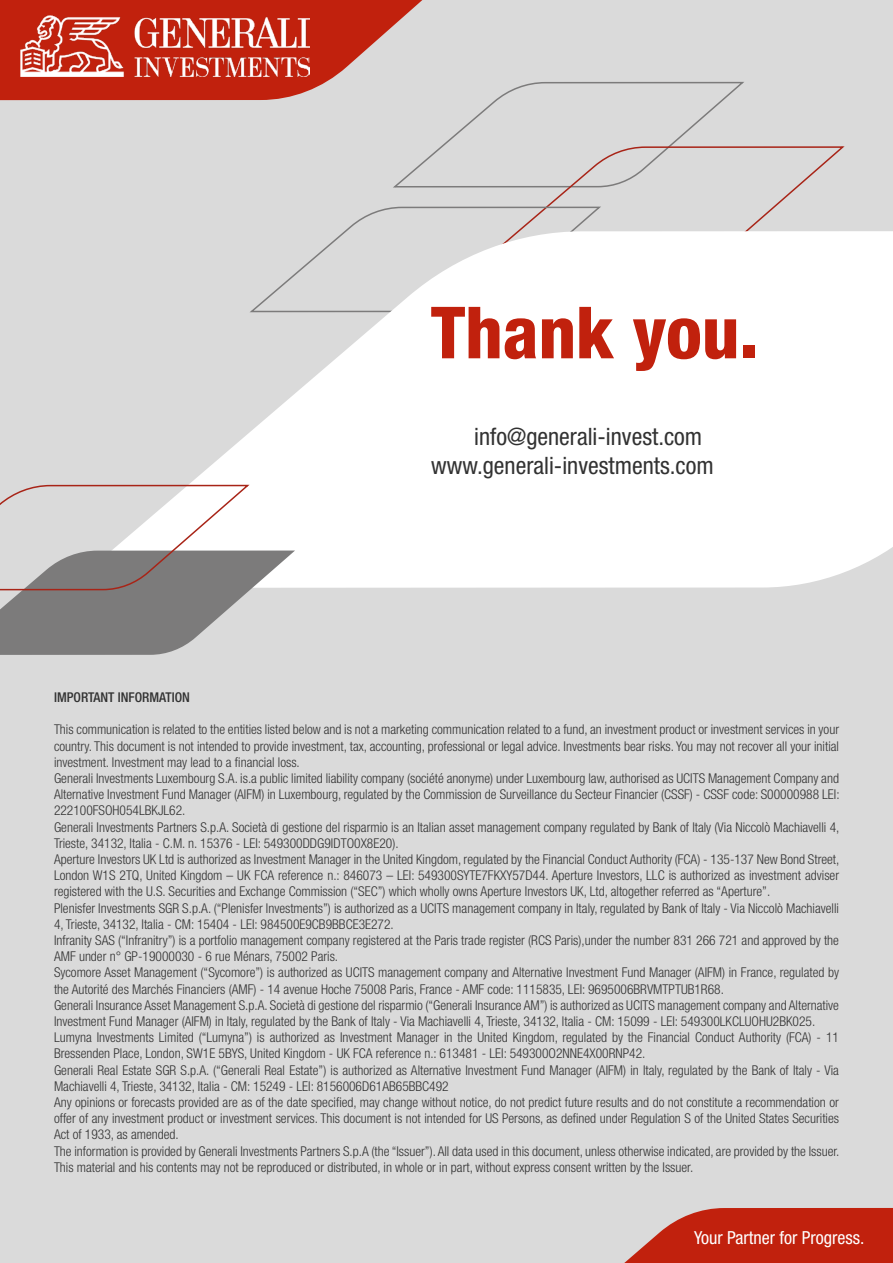
<style>
.page{position:relative;width:893px;height:1263px;background:#dadada}
.page>*{position:absolute;margin:0;border:0;box-sizing:border-box;transform-origin:0 0}
.t1{font:800 condensed 72px "Helvetica Neue LT Pro";color:#c1210d}
.t2{font:condensed 24px/28.8px "Helvetica Neue LT Std";color:#323232}
.t3{font:condensed 18px "Helvetica Neue LT Std";color:#fff}
.t4{font:300 condensed 13.5px/16.2px "Helvetica Neue LT Std";color:#323232}
.t5{font:500 condensed 13.5px "Helvetica Neue LT Std";color:#323232}
</style>
<div class="page">
<svg style="left:0;top:0;width:423px;height:100px;fill:#c1210d"></svg>
<img style="left:20px;top:16px;width:289px;height:61px">
<svg style="left:624px;top:1208px;width:269px;height:55px;background:#c43927"></svg>
<svg style="left:247px;top:81px;width:598px;height:150px"></svg>
<svg style="left:190px;top:231px;width:703px;height:357px;fill:#fff"></svg>
<svg style="left:0;top:484px;width:295px;height:171px"></svg>
<h1 class="t1" style="left:431px;top:288px;width:329px">Thank you.</h1>
<h2 class="t2" style="left:431px;top:422px;width:284px;text-indent:43px">info@generali-invest.com www.generali-investments.com</h2>
<p class="t5" style="left:54px;top:689px;width:138px">IMPORTANT INFORMATION</p>
<p class="t4" style="left:54px;top:721px;width:787px">This communication is related to the entities listed below and is not a marketing communication related to a fund, an investment product or investment services in your country. This document is not intended to provide investment, tax, accounting, professional or legal advice. Investments bear risks. You may not recover all your initial investment. Investment may lead to a financial loss.<br>Generali Investments Luxembourg S.A. is.a public limited liability company (société anonyme) under Luxembourg law, authorised as UCITS Management Company and Alternative Investment Fund Manager (AIFM) in Luxembourg, regulated by the Commission de Surveillance du Secteur Financier (CSSF) - CSSF code: S00000988 LEI:<br>222100FSOH054LBKJL62.<br>Generali Investments Partners S.p.A. Società di gestione del risparmio is an Italian asset management company regulated by Bank of Italy (Via Niccolò Machiavelli 4, Trieste, 34132, Italia - C.M. n. 15376 - LEI: 549300DDG9IDTO0X8E20).<br>Aperture Investors UK Ltd is authorized as Investment Manager in the United Kingdom, regulated by the Financial Conduct Authority (FCA) - 135-137 New Bond Street, London W1S 2TQ, United Kingdom – UK FCA reference n.: 846073 – LEI: 549300SYTE7FKXY57D44. Aperture Investors, LLC is authorized as investment adviser registered with the U.S. Securities and Exchange Commission (“SEC”) which wholly owns Aperture Investors UK, Ltd, altogether referred as “Aperture”.<br>Plenisfer Investments SGR S.p.A. (“Plenisfer Investments”) is authorized as a UCITS management company in Italy, regulated by Bank of Italy - Via Niccolò Machiavelli 4, Trieste, 34132, Italia - CM: 15404 - LEI: 984500E9CB9BBCE3E272.<br>Infranity SAS (“Infranitry”) is a portfolio management company registered at the Paris trade register (RCS Paris),under the number 831 266 721 and approved by the AMF under n° GP-19000030 - 6 rue Ménars, 75002 Paris.<br>Sycomore Asset Management (“Sycomore”) is authorized as UCITS management company and Alternative Investment Fund Manager (AIFM) in France, regulated by the Autorité des Marchés Financiers (AMF) - 14 avenue Hoche 75008 Paris, France - AMF code: 1115835, LEI: 9695006BRVMTPTUB1R68.<br>Generali Insurance Asset Management S.p.A. Società di gestione del risparmio (“Generali Insurance AM”) is authorized as UCITS management company and Alternative Investment Fund Manager (AIFM) in Italy, regulated by the Bank of Italy - Via Machiavelli 4, Trieste, 34132, Italia - CM: 15099 - LEI: 549300LKCLUOHU2BK025.<br>Lumyna Investments Limited (“Lumyna”) is authorized as Investment Manager in the United Kingdom, regulated by the Financial Conduct Authority (FCA) - 11<br>Bressenden Place, London, SW1E 5BYS, United Kingdom - UK FCA reference n.: 613481 - LEI: 549300O2NNE4X00RNP42.<br>Generali Real Estate SGR S.p.A. (“Generali Real Estate”) is authorized as Alternative Investment Fund Manager (AIFM) in Italy, regulated by the Bank of Italy - Via Machiavelli 4, Trieste, 34132, Italia - CM: 15249 - LEI: 8156006D61AB65BBC492<br>Any opinions or forecasts provided are as of the date specified, may change without notice, do not predict future results and do not constitute a recommendation or offer of any investment product or investment services. This document is not intended for US Persons, as defined under Regulation S of the United States Securities Act of 1933, as amended.<br>The information is provided by Generali Investments Partners S.p.A (the “Issuer”). All data used in this document, unless otherwise indicated, are provided by the Issuer.<br>This material and his contents may not be reproduced or distributed, in whole or in part, without express consent written by the Issuer.</p>
<h3 class="t3" style="left:694px;top:1227px;width:172px">Your Partner for Progress.</h3>
</div>
